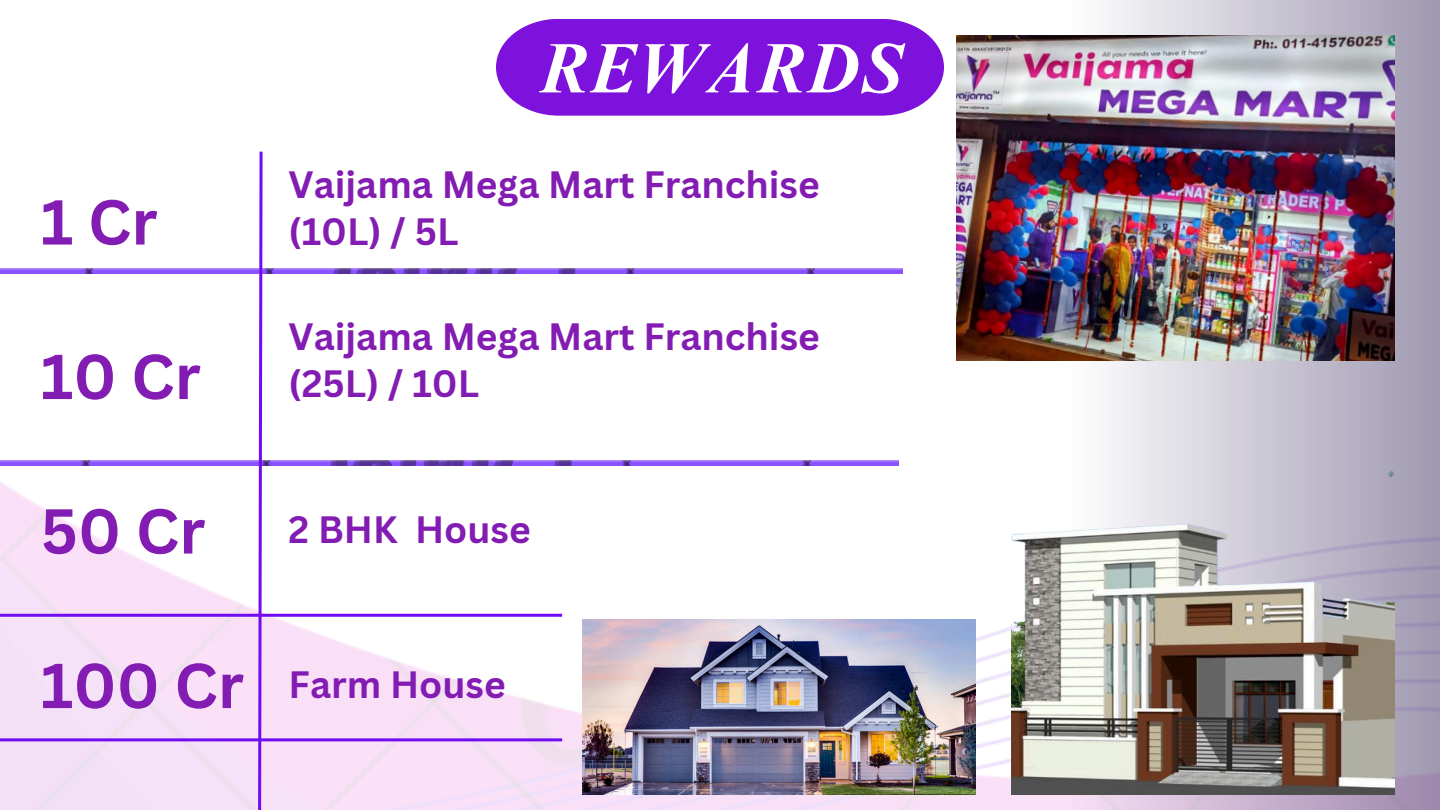
<style>
.page{position:relative;width:1440px;height:810px;background:#fff}
.page>*{position:absolute;margin:0;border:0;box-sizing:border-box;transform-origin:0 0}
.t1{font:italic 700 70.1px "Times NRMT Pro";color:#fff}
.t2{font:700 61.9px "Canva Sans";color:#821cb2}
.t3{font:700 37.1px/46.8px "Canva Sans";color:#821cb2}
</style>
<div class="page">
<img style="left:0;top:481px;width:1066px;height:329px">
<img style="left:1066px;top:0;width:374px;height:810px">
<svg style="left:496px;top:19px;width:448px;height:97px;background:#8620df"></svg>
<img style="left:0;top:269px;width:902px;height:4px">
<img style="left:0;top:461px;width:899px;height:4px">
<img style="left:582px;top:619px;width:394px;height:176px">
<hr style="left:0;top:614px;width:562px;height:3px;background:#710bf2">
<svg style="left:257px;top:151px;width:7px;height:659px"></svg>
<img style="left:1012px;top:472px;width:382px;height:323px">
<hr style="left:0;top:738px;width:562px;height:3px;background:#710bf2">
<img style="left:956px;top:35px;width:438px;height:325px">
<p class="t2" style="left:41px;top:178px;width:118px">1 Cr</p>
<p class="t2" style="left:41px;top:333px;width:161px">10 Cr</p>
<p class="t2" style="left:41px;top:487px;width:166px">50 Cr</p>
<p class="t2" style="left:41px;top:642px;width:205px">100 Cr</p>
<h1 class="t1" style="left:538px;top:42px;width:365px">REWARDS</h1>
<p class="t3" style="left:289px;top:160px;width:533px">Vaijama Mega Mart Franchise (10L) / 5L</p>
<p class="t3" style="left:289px;top:312px;width:533px;line-height:46.5px">Vaijama Mega Mart Franchise (25L) / 10L</p>
<h2 class="t3" style="left:289px;top:505px;width:244px">2 BHK House</h2>
<p class="t3" style="left:289px;top:660px;width:219px">Farm House</p>
</div>
